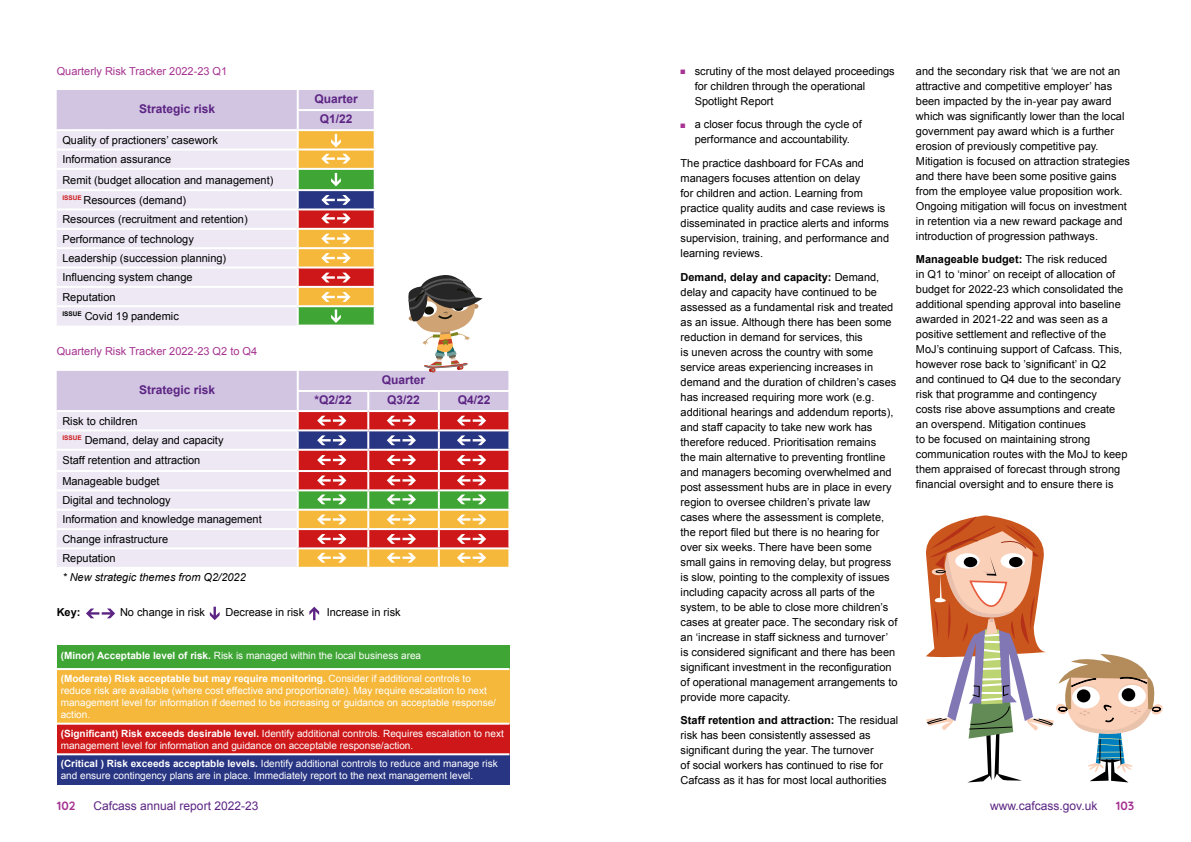
<style>
.page{position:relative;width:1191px;height:842px;background:#fff}
.page>*{position:absolute;margin:0;border:0;box-sizing:border-box;transform-origin:0 0}
.t1{font:700 12px/20.1px "Arial";color:#5c2483;text-align:center}
.t2{font:12px "Arial";color:#5c2483}
.t3{font:700 12px "Quicksand";color:#a63391}
.t4{font:11px/15px "Arial";color:#000}
.t5{font:11px "Arial";color:#a63391}
.t6{font:italic 11px "Arial";color:#000}
.t7{font:700 11px "Arial";color:#000}
.t8{font:10px/12px "Arial";color:#fff}
.s1{font-weight:700}
.s2{color:#a63391}
</style>
<div class="page">
<svg style="left:926px;top:515px;width:237px;height:267px"></svg>
<div style="left:57px;top:646px;width:452px;height:23px;background:#3fa535"></div>
<div style="left:57px;top:669px;width:452px;height:55px;background:#f5b83b"></div>
<div style="left:57px;top:724px;width:452px;height:30px;background:#cd1719"></div>
<div style="left:57px;top:754px;width:452px;height:31px;background:#283583"></div>
<hr style="left:57px;top:668px;width:452px;height:2px;background:#fff">
<hr style="left:57px;top:723px;width:452px;height:2px;background:#fff">
<hr style="left:57px;top:753px;width:452px;height:2px;background:#fff">
<svg style="left:210px;top:607px;width:10px;height:13px"></svg>
<svg style="left:309px;top:607px;width:10px;height:13px"></svg>
<svg style="left:86px;top:608px;width:29px;height:10px"></svg>
<svg style="left:57px;top:90px;width:453px;height:478px"></svg>
<p class="t5" style="left:57px;top:64px;width:172px">Quarterly Risk Tracker 2022-23 Q1</p>
<p class="t1" style="left:139px;top:99px;width:78px">Strategic risk</p>
<p class="t1" style="left:314px;top:89px;width:45px">Quarter<br>Q1/22</p>
<p class="t4" style="left:62px;top:130px;width:212px;line-height:19.6px">Quality of practioners’ casework<br>Information assurance<br>Remit (budget allocation and management)<br><sup>ISSUE</sup> Resources (demand)<br>Resources (recruitment and retention)<br>Performance of technology<br>Leadership (succession planning)<br>Influencing system change<br>Reputation<br><sup>ISSUE</sup> Covid 19 pandemic</p>
<p class="t5" style="left:57px;top:344px;width:202px">Quarterly Risk Tracker 2022-23 Q2 to Q4</p>
<p class="t1" style="left:139px;top:380px;width:78px">Strategic risk</p>
<p class="t4" style="left:62px;top:411px;width:201px;line-height:19.6px">Risk to children<br><sup>ISSUE</sup> Demand, delay and capacity<br>Staff retention and attraction<br>Manageable budget<br>Digital and technology<br>Information and knowledge management<br>Change infrastructure<br>Reputation</p>
<p class="t6" style="left:62px;top:570px;width:185px">* New strategic themes from Q2/2022</p>
<p class="t1" style="left:382px;top:370px;width:45px">Quarter</p>
<p class="t1" style="left:314px;top:390px;width:39px">*Q2/22</p>
<p class="t1" style="left:387px;top:390px;width:34px">Q3/22</p>
<p class="t1" style="left:458px;top:390px;width:34px">Q4/22</p>
<p class="t7" style="left:57px;top:605px;width:25px">Key:</p>
<p class="t4" style="left:120px;top:605px;width:86px">No change in risk</p>
<p class="t4" style="left:225px;top:605px;width:80px">Decrease in risk</p>
<p class="t4" style="left:327px;top:605px;width:75px">Increase in risk</p>
<p class="t8" style="left:61px;top:649px;width:362px"><span class="s1">(Minor) Acceptable level of risk.</span> Risk is managed within the local business area</p>
<p class="t8" style="left:61px;top:673px;width:437px"><span class="s1">(Moderate) Risk acceptable but may require monitoring.</span> Consider if additional controls to reduce risk are available (where cost effective and proportionate). May require escalation to next management level for information if deemed to be increasing or guidance on acceptable response/ action.</p>
<p class="t8" style="left:61px;top:727px;width:444px"><span class="s1">(Significant) Risk exceeds desirable level.</span> Identify additional controls. Requires escalation to next management level for information and guidance on acceptable response/action.</p>
<p class="t8" style="left:61px;top:758px;width:438px"><span class="s1">(Critical ) Risk exceeds acceptable levels.</span> Identify additional controls to reduce and manage risk and ensure contingency plans are in place. Immediately report to the next management level.</p>
<p class="t4" style="left:694px;top:64px;width:201px;text-indent:-14px"><span class="s2">■</span> scrutiny of the most delayed proceedings for children through the operational<br>Spotlight Report</p>
<p class="t4" style="left:680px;top:117px;width:183px;text-align:center"><span class="s2">■</span> a closer focus through the cycle of performance and accountability.</p>
<p class="t4" style="left:680px;top:156px;width:210px">The practice dashboard for FCAs and managers focuses attention on delay<br>for children and action. Learning from practice quality audits and case reviews is disseminated in practice alerts and informs supervision, training, and performance and learning reviews.</p>
<p class="t4" style="left:680px;top:269px;width:219px"><span class="s1">Demand, delay and capacity:</span> Demand, delay and capacity have continued to be assessed as a fundamental risk and treated as an issue. Although there has been some reduction in demand for services, this<br>is uneven across the country with some service areas experiencing increases in demand and the duration of children’s cases has increased requiring more work (e.g. additional hearings and addendum reports), and staff capacity to take new work has therefore reduced. Prioritisation remains<br>the main alternative to preventing frontline and managers becoming overwhelmed and post assessment hubs are in place in every region to oversee children’s private law cases where the assessment is complete, the report filed but there is no hearing for over six weeks. There have been some small gains in removing delay, but progress is slow, pointing to the complexity of issues including capacity across all parts of the system, to be able to close more children’s cases at greater pace. The secondary risk of an ‘increase in staff sickness and turnover’ is considered significant and there has been significant investment in the reconfiguration of operational management arrangements to provide more capacity.</p>
<p class="t4" style="left:680px;top:713px;width:219px"><span class="s1">Staff retention and attraction:</span> The residual risk has been consistently assessed as significant during the year. The turnover<br>of social workers has continued to rise for Cafcass as it has for most local authorities</p>
<p class="t4" style="left:916px;top:64px;width:215px">and the secondary risk that ‘we are not an attractive and competitive employer’ has been impacted by the in-year pay award which was significantly lower than the local government pay award which is a further erosion of previously competitive pay.<br>Mitigation is focused on attraction strategies and there have been some positive gains from the employee value proposition work.<br>Ongoing mitigation will focus on investment in retention via a new reward package and introduction of progression pathways.</p>
<p class="t4" style="left:916px;top:252px;width:213px"><span class="s1">Manageable budget:</span> The risk reduced<br>in Q1 to ‘minor’ on receipt of allocation of budget for 2022-23 which consolidated the additional spending approval into baseline awarded in 2021-22 and was seen as a positive settlement and reflective of the MoJ’s continuing support of Cafcass. This, however rose back to ’significant’ in Q2<br>and continued to Q4 due to the secondary risk that programme and contingency<br>costs rise above assumptions and create an overspend. Mitigation continues<br>to be focused on maintaining strong communication routes with the MoJ to keep them appraised of forecast through strong financial oversight and to ensure there is</p>
<p class="t3" style="left:57px;top:796px;width:20px">102</p>
<p class="t2" style="left:94px;top:797px;width:166px">Cafcass annual report 2022-23</p>
<p class="t2" style="left:990px;top:797px;width:109px">www.cafcass.gov.uk</p>
<p class="t3" style="left:1115px;top:796px;width:20px">103</p>
</div>
